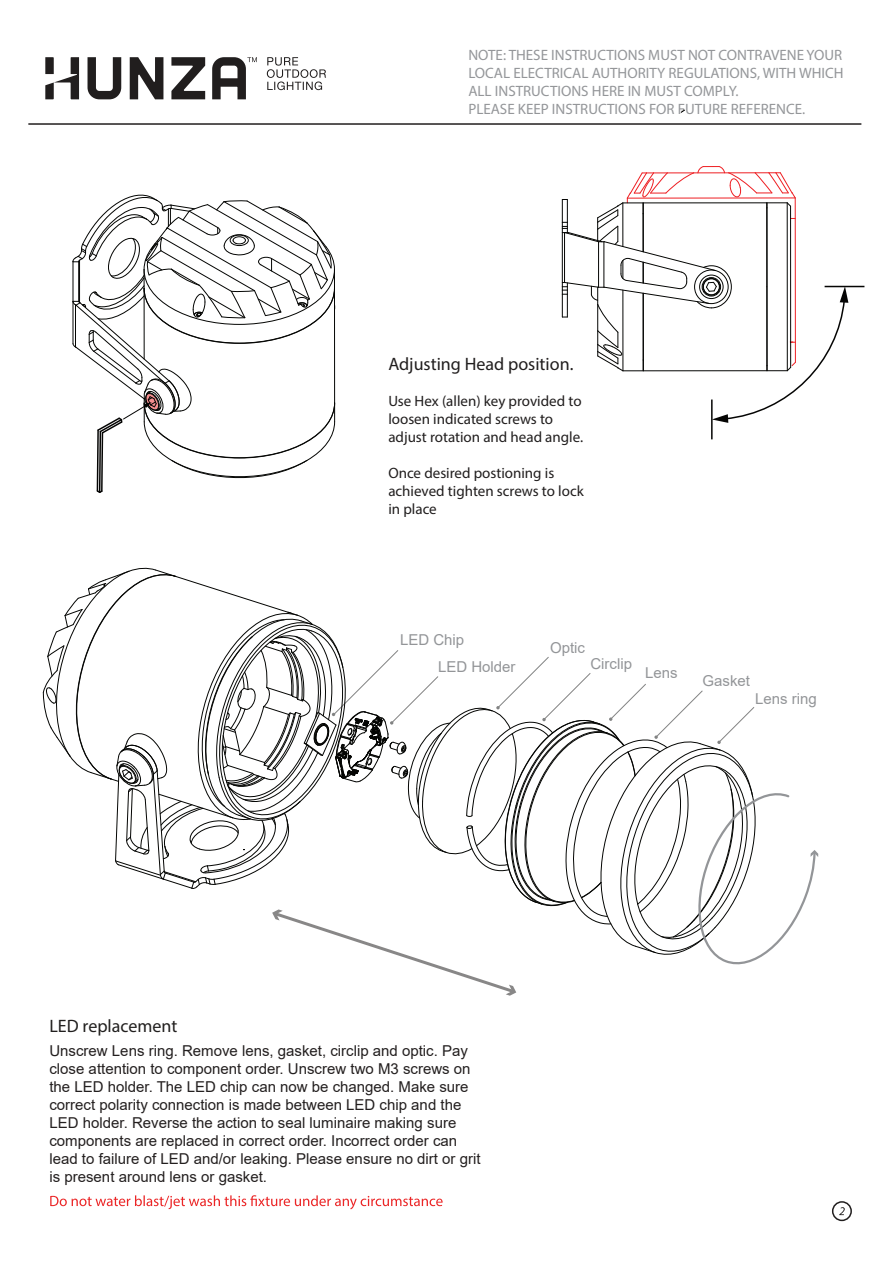
<style>
.page{position:relative;width:893px;height:1263px;background:#fff}
.page>*{position:absolute;margin:0;border:0;box-sizing:border-box;transform-origin:0 0}
.t1{font:18px "Myriad Pro";color:#211e1e}
.t2{font:18px "Myriad Pro";color:#211f1e}
.t3{font:15px/18px "Arial";color:#231f1f}
.t4{font:15px/18px "Myriad Pro";color:#949699}
.t5{font:15px/18px "Myriad Pro";color:#211e1e}
.t6{font:15px/26.5px "Arial";color:#939598}
</style>
<div class="page">
<svg style="left:45px;top:57px;width:281px;height:42px"></svg>
<hr style="left:28px;top:123px;width:833px;height:2px;background:#211e1e">
<div style="left:832px;top:1201px;width:20px;height:20px;border:2px solid #211e1e;border-radius:50%"></div>
<svg style="left:839px;top:1207px;width:6px;height:8px"></svg>
<svg style="left:42px;top:567px;width:776px;height:429px"></svg>
<hr style="left:825px;top:286px;width:39px;height:1px;background:#050504">
<hr style="left:711px;top:399px;width:2px;height:40px;background:#050504">
<svg style="left:562px;top:166px;width:286px;height:257px"></svg>
<div style="left:703px;top:278px;width:17px;height:17px;border:1px solid #040503;border-radius:50%"></div>
<svg style="left:72px;top:194px;width:263px;height:299px"></svg>
<svg style="left:50px;top:1195px;width:393px;height:14px"></svg>
<p class="t4" style="left:468px;top:46px;width:377px">NOTE: THESE INSTRUCTIONS MUST NOT CONTRAVENE YOUR LOCAL ELECTRICAL AUTHORITY REGULATIONS, WITH WHICH ALL INSTRUCTIONS HERE IN MUST COMPLY.<br>PLEASE KEEP INSTRUCTIONS FOR FUTURE REFERENCE.</p>
<p class="t1" style="left:388px;top:353px;width:187px">Adjusting Head position.</p>
<p class="t5" style="left:388px;top:392px;width:196px">Use Hex (allen) key provided to loosen indicated screws to adjust rotation and head angle.</p>
<p class="t5" style="left:388px;top:464px;width:197px">Once desired postioning is achieved tighten screws to lock in place</p>
<p class="t6" style="left:438px;top:627px;width:79px;text-indent:-38px">LED Chip<br>LED Holder</p>
<p class="t6" style="left:550px;top:634px;width:37px">Optic</p>
<p class="t6" style="left:590px;top:650px;width:43px">Circlip</p>
<p class="t6" style="left:645px;top:660px;width:34px">Lens</p>
<p class="t6" style="left:702px;top:668px;width:49px">Gasket</p>
<p class="t6" style="left:755px;top:685px;width:63px">Lens ring</p>
<p class="t2" style="left:49px;top:1015px;width:129px">LED replacement</p>
<p class="t3" style="left:49px;top:1042px;width:433px">Unscrew Lens ring. Remove lens, gasket, circlip and optic. Pay close attention to component order. Unscrew two M3 screws on the LED holder. The LED chip can now be changed. Make sure correct polarity connection is made between LED chip and the LED holder. Reverse the action to seal luminaire making sure components are replaced in correct order. Incorrect order can lead to failure of LED and/or leaking. Please ensure no dirt or grit is present around lens or gasket.</p>
</div>
